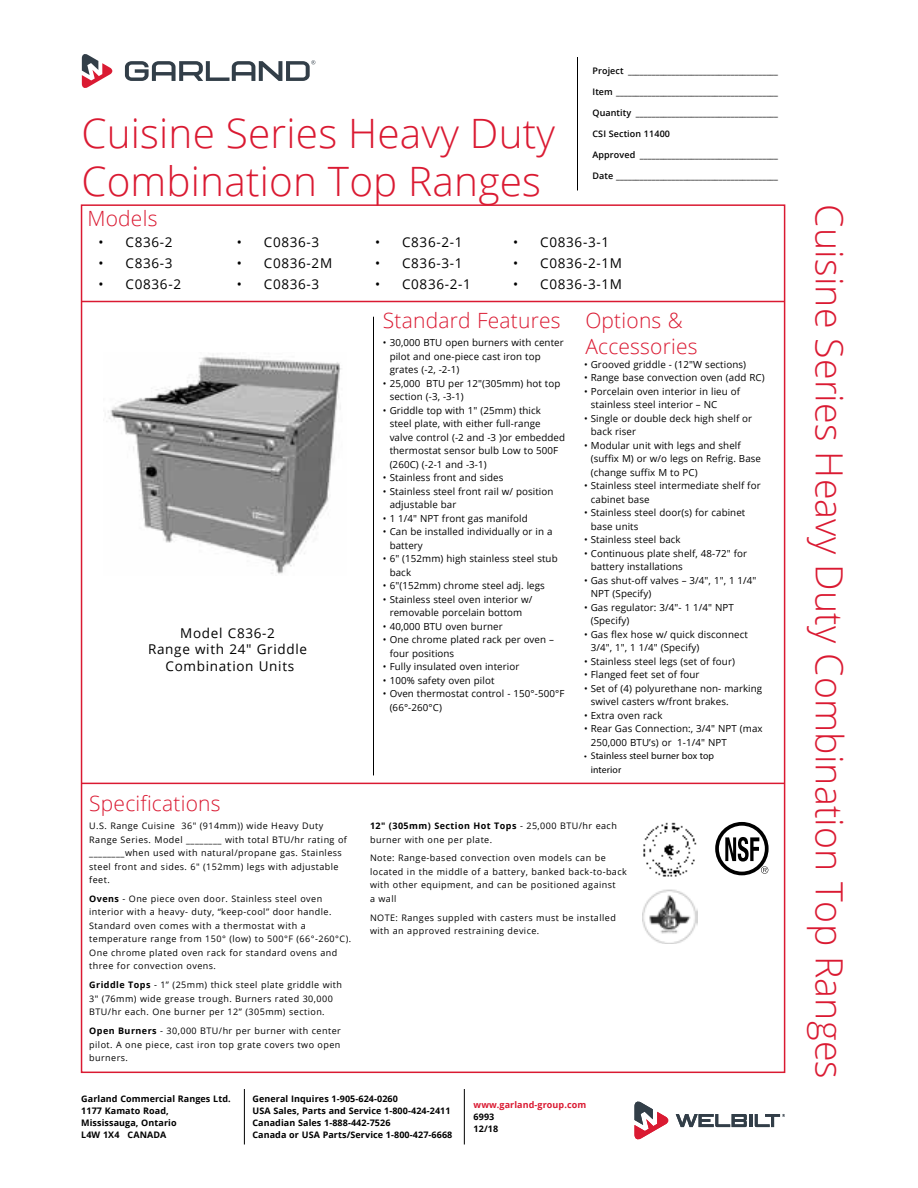
<style>
.page{position:relative;width:918px;height:1188px;background:#fff}
.page>*{position:absolute;margin:0;border:0;box-sizing:border-box;transform-origin:0 0}
.Header_-_Main{font:300 40.5px "Open Sans";letter-spacing:.005em;color:#da1a32}
.Side_Headers{font:300 37.5px "Open Sans";letter-spacing:.005em;color:#da1a32}
.Header_-_Specs{font:300 21px "Open Sans";letter-spacing:.01em;color:#da1a32}
.Model_Number{font:13.5px "Open Sans";letter-spacing:.05em;color:#000}
.t1{font:9.75px/13.5px "Open Sans";letter-spacing:.01em;color:#000}
.t2{font:9.75px/13.5px "Myriad Pro";letter-spacing:.01em;color:#000}
.Specifications{font:9px/13.5px "Open Sans";letter-spacing:.05em;color:#000}
.t3{font:600 9px "Open Sans";letter-spacing:.01em;color:#000}
.Bottom_Signoff{font:700 9px/12px "Open Sans";letter-spacing:.01em;color:#000}
.Bottom_Signoff-2{font:700 9px "Open Sans";letter-spacing:.01em;color:#da1a32}
.s1{font-weight:700}
</style>
<div class="page">
<hr style="left:577px;top:57px;width:1px;height:133px;background:#000">
<svg style="left:82px;top:54px;width:31px;height:34px"></svg>
<svg style="left:125px;top:60px;width:190px;height:21px"></svg>
<hr style="left:464px;top:1089px;width:1px;height:55px;background:#000">
<hr style="left:244px;top:1089px;width:1px;height:55px;background:#000">
<svg style="left:676px;top:1114px;width:109px;height:13px"></svg>
<svg style="left:634px;top:1102px;width:35px;height:37px"></svg>
<hr style="left:373px;top:317px;width:1px;height:458px;background:#000">
<hr style="left:81px;top:301px;width:703px;height:1px;background:#da1a32">
<hr style="left:82px;top:783px;width:702px;height:1px;background:#da1a32">
<div style="left:715px;top:822px;width:54px;height:53px;border:4px solid #000;border-radius:50%"></div>
<svg style="left:725px;top:837px;width:43px;height:37px"></svg>
<img style="left:643px;top:822px;width:54px;height:55px">
<img style="left:642px;top:889px;width:56px;height:54px">
<img style="left:105px;top:354px;width:237px;height:220px">
<p class="t3" style="left:592px;top:64px;width:187px">Project ______________________________________</p>
<p class="t3" style="left:592px;top:85px;width:187px">Item _________________________________________</p>
<p class="t3" style="left:592px;top:106px;width:187px">Quantity ____________________________________</p>
<p class="t3" style="left:592px;top:127px;width:79px">CSI Section 11400</p>
<p class="t3" style="left:592px;top:148px;width:187px">Approved ___________________________________</p>
<p class="t3" style="left:592px;top:169px;width:187px">Date _________________________________________</p>
<p class="Header_-_Main" style="left:81px;top:105px;width:475px">Cuisine Series Heavy Duty</p>
<p class="Header_-_Main" style="left:81px;top:153px;width:461px">Combination Top Ranges</p>
<p class="Header_-_Specs" style="left:87px;top:204px;width:72px">Models</p>
<p class="Side_Headers" style="left:855px;top:204px;width:876px;rotate:90deg">Cuisine Series Heavy Duty Combination Top Ranges</p>
<p class="Model_Number" style="left:237px;top:233px;width:84px">• C0836-3</p>
<p class="Model_Number" style="left:237px;top:254px;width:97px">• C0836-2M</p>
<p class="Model_Number" style="left:237px;top:275px;width:84px">• C0836-3</p>
<p class="Model_Number" style="left:513px;top:233px;width:97px">• C0836-3-1</p>
<p class="Model_Number" style="left:513px;top:254px;width:110px">• C0836-2-1M</p>
<p class="Model_Number" style="left:513px;top:275px;width:110px">• C0836-3-1M</p>
<p class="Model_Number" style="left:99px;top:233px;width:76px">• C836-2</p>
<p class="Model_Number" style="left:99px;top:254px;width:76px">• C836-3</p>
<p class="Model_Number" style="left:99px;top:275px;width:84px">• C0836-2</p>
<p class="Model_Number" style="left:375px;top:233px;width:89px">• C836-2-1</p>
<p class="Model_Number" style="left:375px;top:254px;width:89px">• C836-3-1</p>
<p class="Model_Number" style="left:375px;top:275px;width:97px">• C0836-2-1</p>
<p class="Header_-_Specs" style="left:383px;top:306px;width:179px">Standard Features</p>
<p class="t1" style="left:390px;top:336px;width:176px;text-indent:-7px">• 30,000 BTU open burners with center pilot and one-piece cast iron top grates (-2, -2-1)</p>
<p class="t1" style="left:390px;top:376px;width:172px;text-indent:-7px">• 25,000 BTU per 12"(305mm) hot top section (-3, -3-1)</p>
<p class="t1" style="left:390px;top:403px;width:177px;text-indent:-7px">• Griddle top with 1" (25mm) thick steel plate, with either full-range valve control (-2 and -3 )or embedded thermostat sensor bulb Low to 500F (260C) (-2-1 and -3-1)</p>
<p class="t1" style="left:383px;top:471px;width:122px">• Stainless front and sides</p>
<p class="t1" style="left:390px;top:484px;width:165px;text-indent:-7px">• Stainless steel front rail w/ position adjustable bar</p>
<p class="t1" style="left:383px;top:511px;width:146px">• 1 1/4" NPT front gas manifold</p>
<p class="t1" style="left:390px;top:525px;width:164px;text-indent:-7px">• Can be installed individually or in a battery</p>
<p class="t1" style="left:390px;top:552px;width:170px;text-indent:-7px">• 6" (152mm) high stainless steel stub back</p>
<p class="t1" style="left:383px;top:579px;width:163px">• 6"(152mm) chrome steel adj. legs</p>
<p class="t1" style="left:383px;top:592px;width:151px;text-align:center">• Stainless steel oven interior w/ removable porcelain bottom</p>
<p class="t1" style="left:383px;top:619px;width:121px">• 40,000 BTU oven burner</p>
<p class="t1" style="left:390px;top:633px;width:166px;text-indent:-7px">• One chrome plated rack per oven – four positions</p>
<p class="t1" style="left:383px;top:660px;width:138px">• Fully insulated oven interior</p>
<p class="t1" style="left:383px;top:673px;width:113px">• 100% safety oven pilot</p>
<p class="t1" style="left:390px;top:687px;width:176px;text-indent:-7px">• Oven thermostat control - 150°-500°F (66°-260°C)</p>
<p class="Header_-_Specs" style="left:585px;top:306px;width:99px">Options &amp;</p>
<p class="Header_-_Specs" style="left:585px;top:332px;width:114px">Accessories</p>
<p class="t1" style="left:584px;top:357px;width:164px">• Grooved griddle - (12"W sections)</p>
<p class="t1" style="left:584px;top:371px;width:182px">• Range base convection oven (add RC)</p>
<p class="t1" style="left:591px;top:384px;width:151px;text-indent:-7px">• Porcelain oven interior in lieu of stainless steel interior – NC</p>
<p class="t1" style="left:591px;top:411px;width:163px;text-indent:-7px">• Single or double deck high shelf or back riser</p>
<p class="t1" style="left:591px;top:438px;width:172px;text-indent:-7px">• Modular unit with legs and shelf (suffix M) or w/o legs on Refrig. Base (change suffix M to PC)</p>
<p class="t1" style="left:591px;top:479px;width:171px;text-indent:-7px">• Stainless steel intermediate shelf for cabinet base</p>
<p class="t1" style="left:591px;top:506px;width:156px;text-indent:-7px">• Stainless steel door(s) for cabinet base units</p>
<p class="t1" style="left:584px;top:533px;width:98px">• Stainless steel back</p>
<p class="t1" style="left:591px;top:546px;width:158px;text-indent:-7px">• Continuous plate shelf, 48-72" for battery installations</p>
<p class="t1" style="left:591px;top:573px;width:167px;text-indent:-7px">• Gas shut-off valves – 3/4", 1", 1 1/4"<br>NPT (Specify)</p>
<p class="t1" style="left:591px;top:600px;width:145px;text-indent:-7px">• Gas regulator: 3/4"- 1 1/4" NPT (Specify)</p>
<p class="t1" style="left:591px;top:627px;width:159px;text-indent:-7px">• Gas flex hose w/ quick disconnect<br>3/4", 1", 1 1/4" (Specify)</p>
<p class="t1" style="left:584px;top:654px;width:152px">• Stainless steel legs (set of four)</p>
<p class="t1" style="left:584px;top:668px;width:117px">• Flanged feet set of four</p>
<p class="t1" style="left:591px;top:681px;width:173px;text-indent:-7px">• Set of (4) polyurethane non- marking swivel casters w/front brakes.</p>
<p class="t1" style="left:584px;top:708px;width:80px">• Extra oven rack</p>
<p class="t1" style="left:591px;top:722px;width:173px;text-indent:-7px">• Rear Gas Connection:, 3/4" NPT (max<br>250,000 BTU’s) or 1-1/4" NPT</p>
<p class="t2" style="left:591px;top:749px;width:125px;text-indent:-7px">• Stainless steel burner box top interior</p>
<p class="Model_Number" style="left:180px;top:624px;width:96px">Model C836-2</p>
<p class="Model_Number" style="left:148px;top:640px;width:160px">Range with 24" Griddle</p>
<p class="Model_Number" style="left:166px;top:656px;width:130px">Combination Units</p>
<p class="Header_-_Specs" style="left:89px;top:789px;width:133px">Specifications</p>
<p class="Specifications" style="left:89px;top:819px;width:259px">U.S. Range Cuisine 36" (914mm)) wide Heavy Duty Range Series. Model ________ with total BTU/hr rating of ________when used with natural/propane gas. Stainless steel front and sides. 6" (152mm) legs with adjustable feet.</p>
<p class="Specifications" style="left:89px;top:892px;width:263px"><span class="s1">Ovens</span> - One piece oven door. Stainless steel oven interior with a heavy- duty, “keep-cool” door handle.<br>Standard oven comes with a thermostat with a temperature range from 150° (low) to 500°F (66°-260°C).<br>One chrome plated oven rack for standard ovens and three for convection ovens.</p>
<p class="Specifications" style="left:89px;top:978px;width:254px"><span class="s1">Griddle Tops</span> - 1” (25mm) thick steel plate griddle with<br>3" (76mm) wide grease trough. Burners rated 30,000<br>BTU/hr each. One burner per 12” (305mm) section.</p>
<p class="Specifications" style="left:89px;top:1024px;width:253px;text-align:justify"><span class="s1">Open Burners</span> - 30,000 BTU/hr per burner with center pilot. A one piece, cast iron top grate covers two open burners.</p>
<p class="Specifications" style="left:370px;top:819px;width:248px"><span class="s1">12" (305mm) Section Hot Tops</span> - 25,000 BTU/hr each burner with one per plate.</p>
<p class="Specifications" style="left:370px;top:851px;width:258px">Note: Range-based convection oven models can be located in the middle of a battery, banked back-to-back with other equipment, and can be positioned against<br>a wall</p>
<p class="Specifications" style="left:370px;top:911px;width:247px">NOTE: Ranges suppled with casters must be installed with an approved restraining device.</p>
<p class="Bottom_Signoff" style="left:81px;top:1092px;width:151px">Garland Commercial Ranges Ltd.</p>
<p class="Bottom_Signoff" style="left:81px;top:1104px;width:97px">1177 Kamato Road,<br>Mississauga, Ontario<br>L4W 1X4 CANADA</p>
<p class="Bottom_Signoff" style="left:252px;top:1092px;width:147px">General Inquires 1-905-624-0260</p>
<p class="Bottom_Signoff" style="left:252px;top:1104px;width:201px">USA Sales, Parts and Service 1-800-424-2411<br>Canadian Sales 1-888-442-7526<br>Canada or USA Parts/Service 1-800-427-6668</p>
<p class="Bottom_Signoff-2" style="left:474px;top:1099px;width:114px">www.garland-group.com</p>
<p class="Bottom_Signoff" style="left:474px;top:1111px;width:22px">6993</p>
<p class="Bottom_Signoff" style="left:474px;top:1123px;width:26px">12/18</p>
</div>
